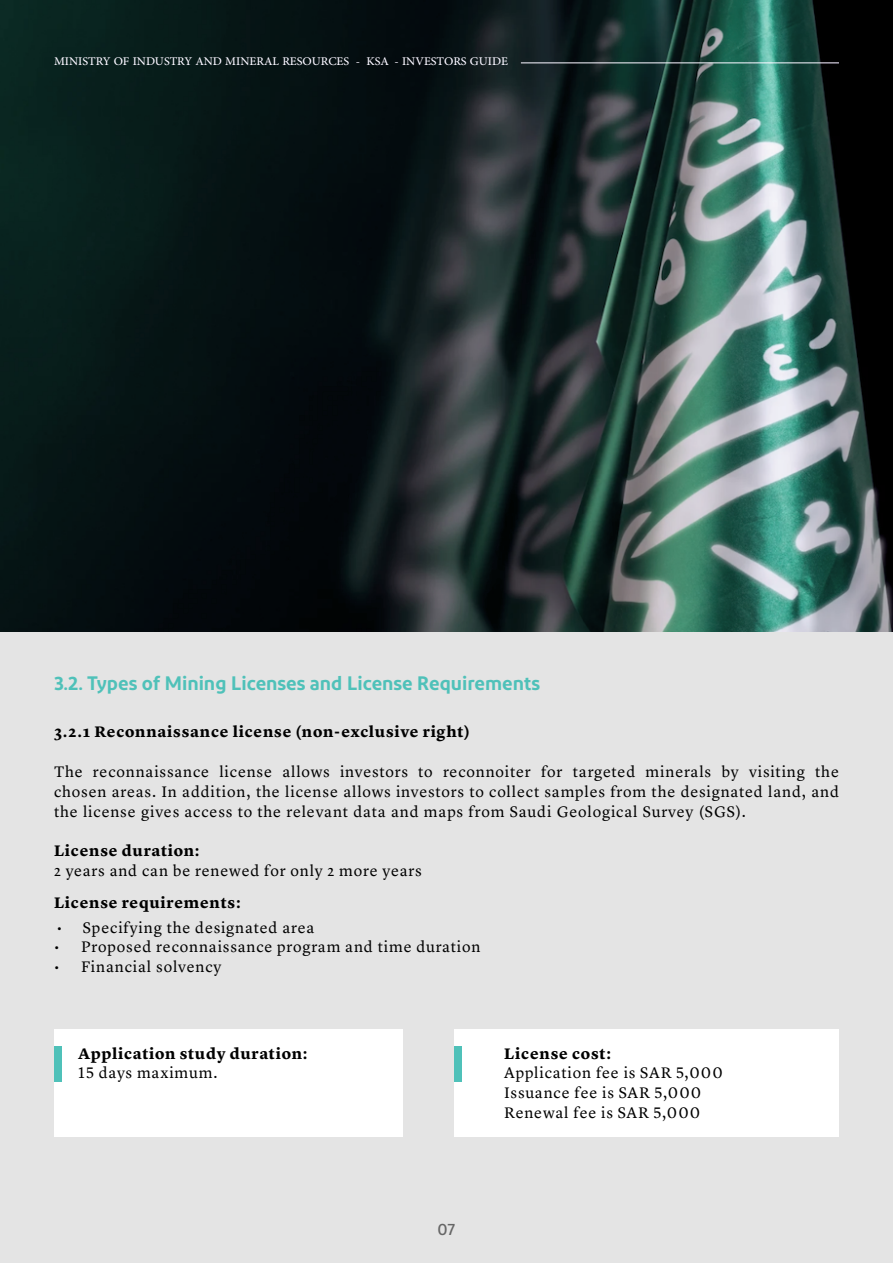
<style>
.page{position:relative;width:893px;height:1263px;background:#e4e4e4}
.page>*{position:absolute;margin:0;border:0;box-sizing:border-box;transform-origin:0 0}
.t1{font:600 19.5px "Diodrum Arabic";color:#4fc1b9}
.t2{font:16.5px/19.8px "Lyon Arabic Text";letter-spacing:.05em;color:#000;text-align:justify}
.t3{font:700 16.5px "Lyon Arabic Text";letter-spacing:.05em;color:#000}
.t4{font:16.5px "Adobe Arabic";color:#fff}
.t5{font:500 16.5px "Diodrum Arabic";color:#666}
</style>
<div class="page">
<svg style="left:0;top:0;width:893px;height:631px;background:#1f3231"></svg>
<div style="left:54px;top:1029px;width:348px;height:107px;background:#fff"></div>
<div style="left:454px;top:1029px;width:385px;height:107px;background:#fff"></div>
<div style="left:54px;top:1046px;width:8px;height:36px;background:#4fc1b9"></div>
<div style="left:454px;top:1046px;width:8px;height:36px;background:#4fc1b9"></div>
<p class="t4" style="left:54px;top:50px;width:455px">MINISTRY OF INDUSTRY AND MINERAL RESOURCES - KSA - INVESTORS GUIDE</p>
<p class="t1" style="left:54px;top:672px;width:487px">3.2. Types of Mining Licenses and License Requirements</p>
<p class="t3" style="left:54px;top:722px;width:417px">3.2.1 Reconnaissance license (non-exclusive right)</p>
<p class="t2" style="left:54px;top:761px;width:787px">The reconnaissance license allows investors to reconnoiter for targeted minerals by visiting the chosen areas. In addition, the license allows investors to collect samples from the designated land, and the license gives access to the relevant data and maps from Saudi Geological Survey (SGS).</p>
<p class="t3" style="left:54px;top:841px;width:147px">License duration:</p>
<p class="t2" style="left:54px;top:860px;width:369px">2 years and can be renewed for only 2 more years</p>
<p class="t3" style="left:54px;top:893px;width:188px">License requirements:</p>
<p class="t2" style="left:57px;top:917px;width:259px">• Specifying the designated area</p>
<p class="t2" style="left:54px;top:937px;width:428px">• Proposed reconnaissance program and time duration</p>
<p class="t2" style="left:54px;top:956px;width:169px">• Financial solvency</p>
<p class="t3" style="left:78px;top:1043px;width:231px">Application study duration:</p>
<p class="t2" style="left:78px;top:1063px;width:141px">15 days maximum.</p>
<p class="t5" style="left:438px;top:1219px;width:19px">07</p>
<p class="t3" style="left:504px;top:1043px;width:108px">License cost:</p>
<p class="t2" style="left:504px;top:1063px;width:220px;text-align:left">Application fee is SAR 5,000<br>Issuance fee is SAR 5,000<br>Renewal fee is SAR 5,000</p>
</div>
